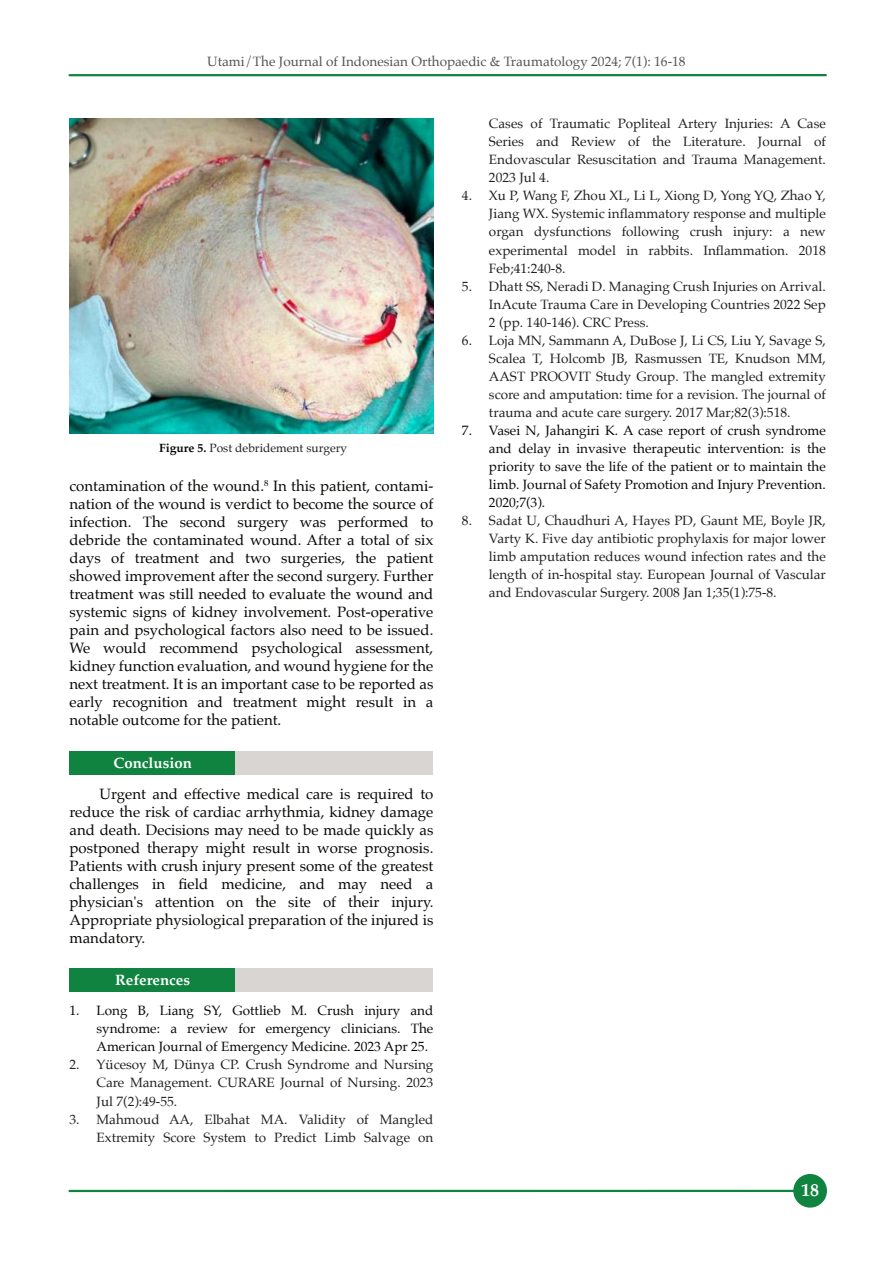
<style>
.page{position:relative;width:893px;height:1263px;background:#fff}
.page>*{position:absolute;margin:0;border:0;box-sizing:border-box;transform-origin:0 0}
.t1{font:700 18px "Palatino";color:#fff}
.t2{font:15px/18px "Palatino";color:#080704;text-align:justify}
.t3{font:700 15px "Palatino";color:#fff}
.t4{font:13.5px/18px "Palatino";color:#22201f;text-align:justify}
.t5{font:13.5px/18px "Palatino";color:#080704;text-align:justify}
.t6{font:13.5px "Palatino";color:#545251}
.t7{font:12px "Palatino";color:#211f1e}
.s1{font-weight:700;color:#080704}
</style>
<div class="page">
<hr style="left:70px;top:1190px;width:726px;height:2px;background:#108340">
<hr style="left:70px;top:74px;width:756px;height:2px;background:#108340">
<div style="left:793px;top:1174px;width:34px;height:33px;background:#108340;border:2px solid #108340;border-radius:50%"></div>
<img style="left:70px;top:119px;width:363px;height:314px">
<div style="left:70px;top:751px;width:363px;height:23px;background:#d8d5d3"></div>
<div style="left:70px;top:751px;width:165px;height:23px;background:#108340"></div>
<div style="left:70px;top:968px;width:363px;height:24px;background:#d8d5d3"></div>
<div style="left:70px;top:968px;width:165px;height:24px;background:#108340"></div>
<p class="t6" style="left:207px;top:55px;width:480px">Utami/The Journal of Indonesian Orthopaedic &amp; Traumatology 2024; 7(1): 16-18</p>
<p class="t7" style="left:159px;top:442px;width:190px"><span class="s1">Figure 5.</span> Post debridement surgery</p>
<p class="t2" style="left:70px;top:478px;width:365px">contamination of the wound.<sup>8</sup> In this patient, contami&shy;nation of the wound is verdict to become the source of infection. The second surgery was performed to debride the contaminated wound. After a total of six days of treatment and two surgeries, the patient showed improvement after the second surgery. Further treatment was still needed to evaluate the wound and systemic signs of kidney involvement. Post-operative pain and psychological factors also need to be issued.<br>We would recommend psychological assessment, kidney function evaluation, and wound hygiene for the next treatment. It is an important case to be reported as early recognition and treatment might result in a notable outcome for the patient.</p>
<p class="t3" style="left:114px;top:755px;width:80px">Conclusion</p>
<p class="t2" style="left:70px;top:786px;width:365px;text-indent:30px">Urgent and effective medical care is required to reduce the risk of cardiac arrhythmia, kidney damage and death. Decisions may need to be made quickly as postponed therapy might result in worse prognosis.<br>Patients with crush injury present some of the greatest challenges in field medicine, and may need a physician's attention on the site of their injury.<br>Appropriate physiological preparation of the injured is mandatory.</p>
<p class="t3" style="left:115px;top:973px;width:76px">References</p>
<p class="t5" style="left:97px;top:1003px;width:338px;text-indent:-27px">1. Long B, Liang SY, Gottlieb M. Crush injury and syndrome: a review for emergency clinicians. The American Journal of Emergency Medicine. 2023 Apr 25.</p>
<p class="t4" style="left:97px;top:1057px;width:338px;text-indent:-27px">2. Yücesoy M, Dünya CP. Crush Syndrome and Nursing Care Management. CURARE Journal of Nursing. 2023<br>Jul 7(2):49-55.</p>
<p class="t4" style="left:70px;top:1111px;width:365px;text-align:right">3. Mahmoud AA, Elbahat MA. Validity of Mangled<br>Extremity Score System to Predict Limb Salvage on</p>
<p class="t4" style="left:489px;top:116px;width:338px">Cases of Traumatic Popliteal Artery Injuries: A Case Series and Review of the Literature. Journal of Endovascular Resuscitation and Trauma Management.<br>2023 Jul 4.</p>
<p class="t4" style="left:489px;top:188px;width:338px;text-indent:-27px">4. Xu P, Wang F, Zhou XL, Li L, Xiong D, Yong YQ, Zhao Y, Jiang WX. Systemic inflammatory response and multiple organ dysfunctions following crush injury: a new experimental model in rabbits. Inflammation. 2018<br>Feb;41:240-8.</p>
<p class="t4" style="left:489px;top:278px;width:338px;text-indent:-27px">5. Dhatt SS, Neradi D. Managing Crush Injuries on Arrival.<br>InAcute Trauma Care in Developing Countries 2022 Sep 2 (pp. 140-146). CRC Press.</p>
<p class="t4" style="left:489px;top:332px;width:338px;text-indent:-27px">6. Loja MN, Sammann A, DuBose J, Li CS, Liu Y, Savage S, Scalea T, Holcomb JB, Rasmussen TE, Knudson MM, AAST PROOVIT Study Group. The mangled extremity score and amputation: time for a revision. The journal of trauma and acute care surgery. 2017 Mar;82(3):518.</p>
<p class="t5" style="left:489px;top:422px;width:338px;text-indent:-27px">7. Vasei N, Jahangiri K. A case report of crush syndrome and delay in invasive therapeutic intervention: is the priority to save the life of the patient or to maintain the limb. Journal of Safety Promotion and Injury Prevention.<br>2020;7(3).</p>
<p class="t4" style="left:489px;top:512px;width:338px;text-indent:-27px">8. Sadat U, Chaudhuri A, Hayes PD, Gaunt ME, Boyle JR, Varty K. Five day antibiotic prophylaxis for major lower limb amputation reduces wound infection rates and the length of in-hospital stay. European Journal of Vascular and Endovascular Surgery. 2008 Jan 1;35(1):75-8.</p>
<h1 class="t1" style="left:801px;top:1182px;width:19px">18</h1>
</div>
